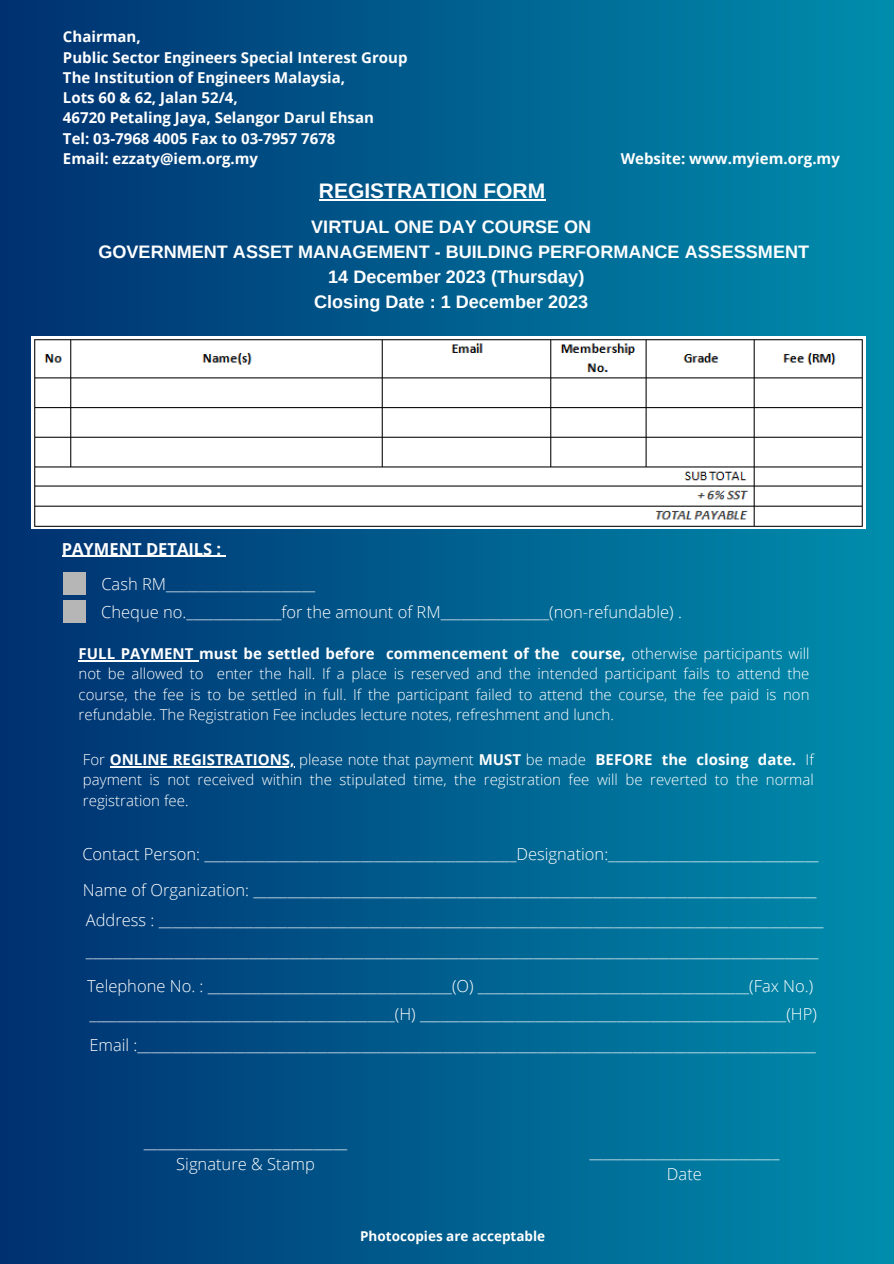
<style>
.page{position:relative;width:894px;height:1264px;background:#fff}
.page>*{position:absolute;margin:0;border:0;box-sizing:border-box;transform-origin:0 0}
.t1{font:700 21px "Arimo";color:#fff}
.t2{font:700 18px "Arimo";color:#fff}
.t3{font:300 16.5px "Open Sans";color:#fff}
.t4{font:700 16.5px "Open Sans";color:#fff}
.t5{font:300 15px/20.2px "Open Sans";color:#fff;text-align:justify}
.t6{font:700 15px "Open Sans";color:#fff}
.t7{font:700 13.5px "Open Sans";color:#fff}
.s1{font-weight:700}
</style>
<div class="page">
<div style="left:0;top:0;width:893px;height:1263px;background:linear-gradient(to right,#013070,#008dad)"></div>
<hr style="left:319px;top:199px;width:226px;height:2px;background:#fff">
<img style="left:31px;top:336px;width:834px;height:192px">
<hr style="left:62px;top:556px;width:159px;height:1px;background:#fff">
<div style="left:63px;top:572px;width:22px;height:22px;background:#b6b6b6"></div>
<div style="left:63px;top:600px;width:22px;height:22px;background:#b6b6b6"></div>
<hr style="left:79px;top:660px;width:120px;height:1px;background:#fff">
<hr style="left:110px;top:766px;width:124px;height:1px;background:#fff">
<hr style="left:234px;top:766px;width:60px;height:1px;background:#fff">
<p class="t6" style="left:63px;top:26px;width:79px">Chairman,</p>
<p class="t6" style="left:63px;top:47px;width:346px">Public Sector Engineers Special Interest Group</p>
<p class="t6" style="left:63px;top:67px;width:283px">The Institution of Engineers Malaysia,</p>
<p class="t6" style="left:63px;top:87px;width:176px">Lots 60 &amp; 62, Jalan 52/4,</p>
<p class="t6" style="left:63px;top:107px;width:312px">46720 Petaling Jaya, Selangor Darul Ehsan</p>
<p class="t6" style="left:63px;top:128px;width:274px">Tel: 03-7968 4005 Fax to 03-7957 7678</p>
<p class="t6" style="left:63px;top:148px;width:197px">Email: ezzaty@iem.org.my</p>
<p class="t6" style="left:620px;top:148px;width:220px">Website: www.myiem.org.my</p>
<p class="t1" style="left:319px;top:179px;width:228px">REGISTRATION FORM</p>
<p class="t2" style="left:311px;top:217px;width:281px">VIRTUAL ONE DAY COURSE ON</p>
<p class="t2" style="left:98px;top:242px;width:712px">GOVERNMENT ASSET MANAGEMENT - BUILDING PERFORMANCE ASSESSMENT</p>
<p class="t2" style="left:328px;top:266px;width:257px">14 December 2023 (Thursday)</p>
<p class="t2" style="left:314px;top:291px;width:275px">Closing Date : 1 December 2023</p>
<p class="t4" style="left:62px;top:537px;width:161px">PAYMENT DETAILS :</p>
<p class="t3" style="left:101px;top:572px;width:215px">Cash RM______________________</p>
<p class="t3" style="left:101px;top:600px;width:582px">Cheque no.______________for the amount of RM________________(non-refundable) .</p>
<p class="t5" style="left:79px;top:643px;width:732px"><span class="s1">FULL PAYMENT must be settled before commencement of the course,</span> otherwise participants will not be allowed to enter the hall. If a place is reserved and the intended participant fails to attend the course, the fee is to be settled in full. If the participant failed to attend the course, the fee paid is non refundable. The Registration Fee includes lecture notes, refreshment and lunch.</p>
<p class="t5" style="left:83px;top:749px;width:732px">For <span class="s1">ONLINE REGISTRATIONS,</span> please note that payment <span class="s1">MUST</span> be made <span class="s1">BEFORE the closing date.</span> If payment is not received within the stipulated time, the registration fee will be reverted to the normal registration fee.</p>
<p class="t3" style="left:82px;top:842px;width:737px">Contact Person: ______________________________________________Designation:_______________________________</p>
<p class="t3" style="left:83px;top:878px;width:735px">Name of Organization: ___________________________________________________________________________________</p>
<p class="t3" style="left:86px;top:908px;width:739px">Address : __________________________________________________________________________________________________</p>
<p class="t3" style="left:86px;top:939px;width:734px">____________________________________________________________________________________________________________</p>
<p class="t3" style="left:87px;top:973px;width:727px">Telephone No. : ____________________________________(O) ________________________________________(Fax No.)</p>
<p class="t3" style="left:90px;top:1002px;width:728px">_____________________________________________(H) ______________________________________________________(HP)</p>
<p class="t3" style="left:89px;top:1033px;width:727px">Email :____________________________________________________________________________________________________</p>
<p class="t3" style="left:144px;top:1130px;width:205px">______________________________</p>
<p class="t3" style="left:176px;top:1152px;width:140px">Signature &amp; Stamp</p>
<p class="t3" style="left:666px;top:1162px;width:36px">Date</p>
<p class="t3" style="left:589px;top:1139px;width:191px">____________________________</p>
<p class="t7" style="left:360px;top:1226px;width:186px">Photocopies are acceptable</p>
</div>
